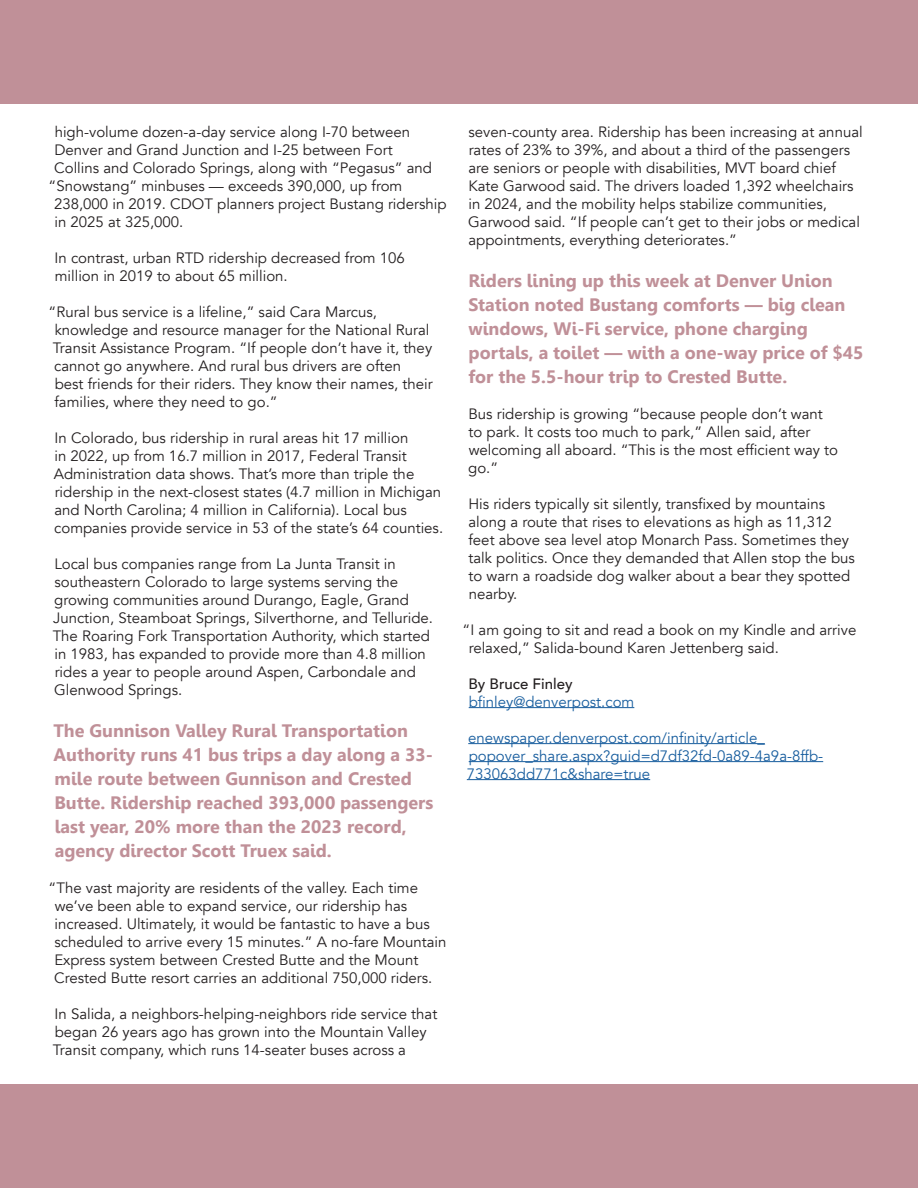
<style>
.page{position:relative;width:918px;height:1188px;background:#fff}
.page>*{position:absolute;margin:0;border:0;box-sizing:border-box;transform-origin:0 0}
.t1{font:700 18px/24px "Leelawadee";color:#c09098}
.t2{font:15px/18px "Avenir";color:#231f20}
.t3{font:15px/18px "Avenir";color:#175d9e}
.t4{font:500 15px "Avenir";color:#231f20}
</style>
<div class="page">
<hr style="left:469px;top:707px;width:165px;height:1px;background:#175d9e">
<hr style="left:468px;top:743px;width:297px;height:1px;background:#175d9e">
<hr style="left:469px;top:761px;width:354px;height:1px;background:#175d9e">
<hr style="left:467px;top:779px;width:183px;height:1px;background:#175d9e">
<div style="left:0;top:1084px;width:918px;height:104px;background:#c09098"></div>
<div style="left:0;top:0;width:918px;height:104px;background:#c09098"></div>
<p class="t2" style="left:55px;top:123px;width:357px">high-volume dozen-a-day service along I-70 between</p>
<p class="t2" style="left:55px;top:141px;width:340px">Denver and Grand Junction and I-25 between Fort</p>
<p class="t2" style="left:54px;top:159px;width:379px">Collins and Colorado Springs, along with “Pegasus” and</p>
<p class="t2" style="left:49px;top:177px;width:355px">“Snowstang” minbuses — exceeds 390,000, up from</p>
<p class="t2" style="left:54px;top:195px;width:394px">238,000 in 2019. CDOT planners project Bustang ridership</p>
<p class="t2" style="left:55px;top:213px;width:130px">in 2025 at 325,000.</p>
<p class="t2" style="left:55px;top:249px;width:352px">In contrast, urban RTD ridership decreased from 106 million in 2019 to about 65 million.</p>
<p class="t2" style="left:49px;top:303px;width:386px">“Rural bus service is a lifeline,” said Cara Marcus, knowledge and resource manager for the National Rural Transit Assistance Program. “If people don’t have it, they cannot go anywhere. And rural bus drivers are often<br>best friends for their riders. They know their names, their families, where they need to go.”</p>
<p class="t2" style="left:54px;top:429px;width:391px">In Colorado, bus ridership in rural areas hit 17 million<br>in 2022, up from 16.7 million in 2017, Federal Transit Administration data shows. That’s more than triple the ridership in the next-closest states (4.7 million in Michigan and North Carolina; 4 million in California). Local bus companies provide service in 53 of the state’s 64 counties.</p>
<p class="t2" style="left:53px;top:555px;width:382px">Local bus companies range from La Junta Transit in southeastern Colorado to large systems serving the growing communities around Durango, Eagle, Grand Junction, Steamboat Springs, Silverthorne, and Telluride.<br>The Roaring Fork Transportation Authority, which started in 1983, has expanded to provide more than 4.8 million rides a year to people around Aspen, Carbondale and Glenwood Springs.</p>
<p class="t1" style="left:53px;top:718px;width:382px">The Gunnison Valley Rural Transportation Authority runs 41 bus trips a day along a 33- mile route between Gunnison and Crested Butte. Ridership reached 393,000 passengers last year, 20% more than the 2023 record, agency director Scott Truex said.</p>
<p class="t2" style="left:54px;top:879px;width:394px;text-indent:-6px">“The vast majority are residents of the valley. Each time we’ve been able to expand service, our ridership has increased. Ultimately, it would be fantastic to have a bus scheduled to arrive every 15 minutes.” A no-fare Mountain Express system between Crested Butte and the Mount Crested Butte resort carries an additional 750,000 riders.</p>
<p class="t2" style="left:53px;top:1005px;width:386px">In Salida, a neighbors-helping-neighbors ride service that began 26 years ago has grown into the Mountain Valley<br>Transit company, which runs 14-seater buses across a</p>
<p class="t2" style="left:468px;top:123px;width:396px">seven-county area. Ridership has been increasing at annual rates of 23% to 39%, and about a third of the passengers are seniors or people with disabilities, MVT board chief Kate Garwood said. The drivers loaded 1,392 wheelchairs in 2024, and the mobility helps stabilize communities, Garwood said. “If people can’t get to their jobs or medical appointments, everything deteriorates.”</p>
<p class="t1" style="left:468px;top:268px;width:397px">Riders lining up this week at Denver Union Station noted Bustang comforts — big clean windows, Wi-Fi service, phone charging portals, a toilet — with a one-way price of $45 for the 5.5-hour trip to Crested Butte.</p>
<p class="t2" style="left:468px;top:405px;width:371px">Bus ridership is growing “because people don’t want to park. It costs too much to park,” Allen said, after welcoming all aboard. “This is the most efficient way to go.”</p>
<p class="t2" style="left:468px;top:495px;width:388px">His riders typically sit silently, transfixed by mountains along a route that rises to elevations as high as 11,312 feet above sea level atop Monarch Pass. Sometimes they talk politics. Once they demanded that Allen stop the bus to warn a roadside dog walker about a bear they spotted nearby.</p>
<p class="t2" style="left:469px;top:621px;width:389px;text-indent:-6px">“I am going to sit and read a book on my Kindle and arrive relaxed,” Salida-bound Karen Jettenberg said.</p>
<p class="t4" style="left:468px;top:670px;width:106px">By Bruce Finley</p>
<p class="t3" style="left:469px;top:693px;width:167px">bfinley@denverpost.com</p>
<p class="t3" style="left:467px;top:729px;width:358px">enewspaper.denverpost.com/infinity/article_ popover_share.aspx?guid=d7df32fd-0a89-4a9a-8ffb-<br>733063dd771c&amp;share=true</p>
</div>
